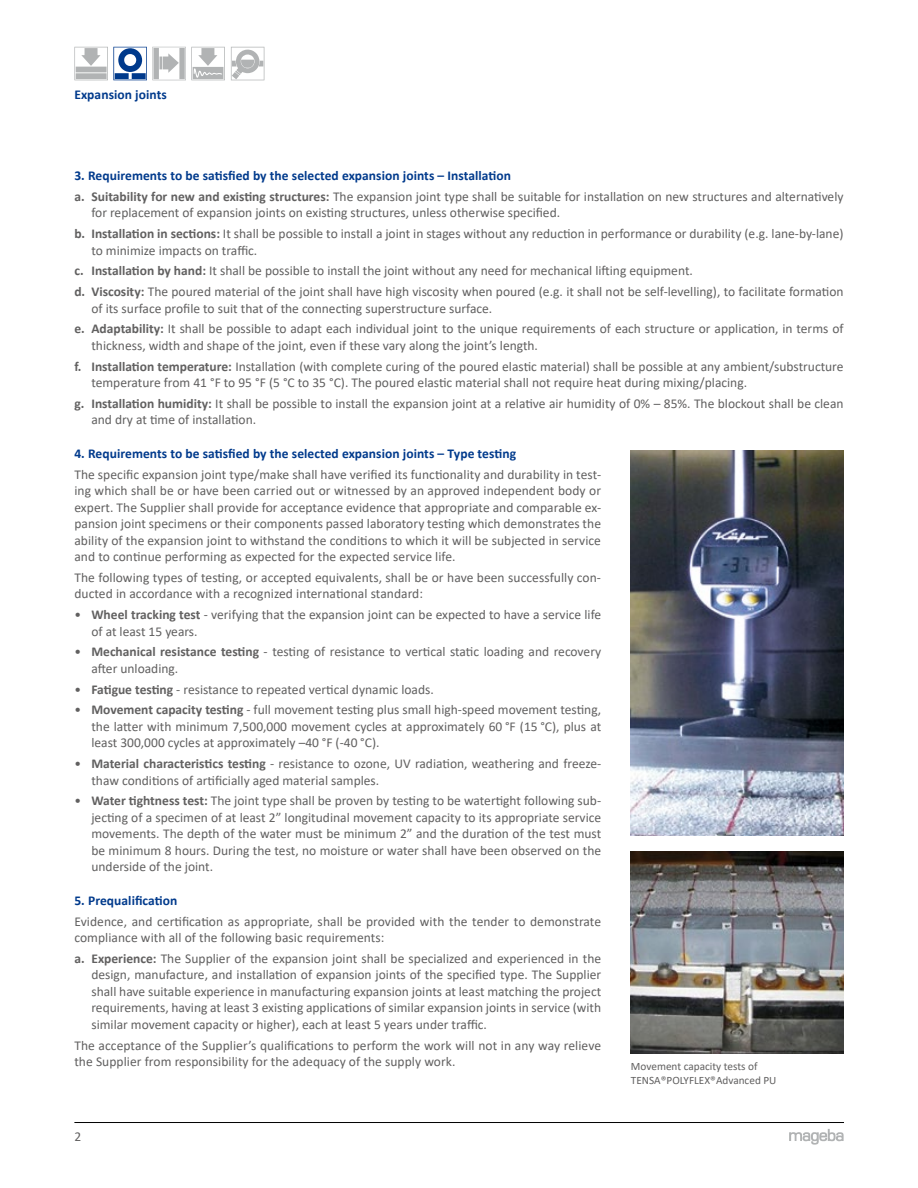
<style>
.page{position:relative;width:918px;height:1188px;background:#fff}
.page>*{position:absolute;margin:0;border:0;box-sizing:border-box;transform-origin:0 0}
.t1{font:13.5px/16.5px "Calibri";color:#616060}
.t2{font:700 13.5px "Calibri";letter-spacing:.005em;color:#003a8c}
.t3{font:11.25px/13.5px "Calibri";color:#616060}
.s1{font-weight:700;color:#003a8c}
.s2{font-weight:700}
</style>
<div class="page">
<svg style="left:789px;top:1129px;width:55px;height:16px"></svg>
<hr style="left:74px;top:1122px;width:770px;height:1px;background:#000">
<svg style="left:74px;top:47px;width:151px;height:34px"></svg>
<svg style="left:231px;top:47px;width:34px;height:33px"></svg>
<svg style="left:232px;top:72px;width:7px;height:7px"></svg>
<img style="left:631px;top:451px;width:213px;height:385px">
<img style="left:631px;top:851px;width:213px;height:202px">
<p class="t2" style="left:74px;top:85px;width:94px">Expansion joints</p>
<p class="t1" style="left:74px;top:165px;width:771px;line-height:20.7px"><span class="s1">3. Requirements to be satisfied by the selected expansion joints – Installation<br></span><span class="s2">a. Suitability for new and existing structures:</span> The expansion joint type shall be suitable for installation on new structures and alternatively</p>
<p class="t1" style="left:74px;top:202px;width:771px;line-height:20.7px;text-indent:17px">for replacement of expansion joints on existing structures, unless otherwise specified.<br><span class="s2">b. Installation in sections:</span> It shall be possible to install a joint in stages without any reduction in performance or durability (e.g. lane-by-lane)</p>
<p class="t1" style="left:74px;top:240px;width:771px;line-height:20.7px;text-indent:17px">to minimize impacts on traffic.<br><span class="s2">c. Installation by hand:</span> It shall be possible to install the joint without any need for mechanical lifting equipment.<br><span class="s2">d. Viscosity:</span> The poured material of the joint shall have high viscosity when poured (e.g. it shall not be self-levelling), to facilitate formation</p>
<p class="t1" style="left:74px;top:298px;width:771px;line-height:20.7px;text-indent:17px">of its surface profile to suit that of the connecting superstructure surface.<br><span class="s2">e. Adaptability:</span> It shall be possible to adapt each individual joint to the unique requirements of each structure or application, in terms of</p>
<p class="t1" style="left:74px;top:335px;width:771px;line-height:20.7px;text-indent:17px">thickness, width and shape of the joint, even if these vary along the joint’s length.<br><span class="s2">f. Installation temperature:</span> Installation (with complete curing of the poured elastic material) shall be possible at any ambient/substructure</p>
<p class="t1" style="left:74px;top:372px;width:771px;line-height:20.7px;text-indent:17px">temperature from 41 °F to 95 °F (5 °C to 35 °C). The poured elastic material shall not require heat during mixing/placing.<br><span class="s2">g. Installation humidity:</span> It shall be possible to install the expansion joint at a relative air humidity of 0% – 85%. The blockout shall be clean</p>
<p class="t1" style="left:91px;top:411px;width:166px">and dry at time of installation.</p>
<p class="t2" style="left:74px;top:444px;width:443px">4. Requirements to be satisfied by the selected expansion joints – Type testing</p>
<p class="t1" style="left:74px;top:466px;width:528px;text-align:justify">The specific expansion joint type/make shall have verified its functionality and durability in test&shy;ing which shall be or have been carried out or witnessed by an approved independent body or expert. The Supplier shall provide for acceptance evidence that appropriate and comparable ex&shy;pansion joint specimens or their components passed laboratory testing which demonstrates the ability of the expansion joint to withstand the conditions to which it will be subjected in service and to continue performing as expected for the expected service life.</p>
<p class="t1" style="left:74px;top:569px;width:528px">The following types of testing, or accepted equivalents, shall be or have been successfully con&shy;ducted in accordance with a recognized international standard:</p>
<p class="t1" style="left:91px;top:606px;width:511px;text-indent:-17px">• <span class="s2">Wheel tracking test</span> - verifying that the expansion joint can be expected to have a service life of at least 15 years.</p>
<p class="t1" style="left:91px;top:643px;width:511px;text-indent:-17px">• <span class="s2">Mechanical resistance testing</span> - testing of resistance to vertical static loading and recovery after unloading.</p>
<p class="t1" style="left:74px;top:681px;width:361px">• <span class="s2">Fatigue testing</span> - resistance to repeated vertical dynamic loads.</p>
<p class="t1" style="left:91px;top:701px;width:511px;text-align:justify;text-indent:-17px">• <span class="s2">Movement capacity testing</span> - full movement testing plus small high-speed movement testing, the latter with minimum 7,500,000 movement cycles at approximately 60 °F (15 °C), plus at least 300,000 cycles at approximately –40 °F (-40 °C).</p>
<p class="t1" style="left:91px;top:755px;width:511px;text-indent:-17px">• <span class="s2">Material characteristics testing</span> - resistance to ozone, UV radiation, weathering and freeze&shy;thaw conditions of artificially aged material samples.</p>
<p class="t1" style="left:91px;top:792px;width:511px;text-align:justify;text-indent:-17px">• <span class="s2">Water tightness test:</span> The joint type shall be proven by testing to be watertight following sub&shy;jecting of a specimen of at least 2” longitudinal movement capacity to its appropriate service movements. The depth of the water must be minimum 2” and the duration of the test must be minimum 8 hours. During the test, no moisture or water shall have been observed on the underside of the joint.</p>
<p class="t2" style="left:74px;top:891px;width:105px">5. Prequalification</p>
<p class="t1" style="left:74px;top:913px;width:528px">Evidence, and certification as appropriate, shall be provided with the tender to demonstrate compliance with all of the following basic requirements:</p>
<p class="t1" style="left:91px;top:950px;width:511px;text-align:justify;text-indent:-17px"><span class="s2">a. Experience:</span> The Supplier of the expansion joint shall be specialized and experienced in the design, manufacture, and installation of expansion joints of the specified type. The Supplier shall have suitable experience in manufacturing expansion joints at least matching the project requirements, having at least 3 existing applications of similar expansion joints in service (with similar movement capacity or higher), each at least 5 years under traffic.</p>
<p class="t1" style="left:74px;top:1037px;width:528px">The acceptance of the Supplier’s qualifications to perform the work will not in any way relieve the Supplier from responsibility for the adequacy of the supply work.</p>
<p class="t3" style="left:631px;top:1060px;width:147px">Movement capacity tests of<br>TENSA®POLYFLEX®Advanced PU</p>
<p class="t1" style="left:74px;top:1128px;width:8px">2</p>
</div>
